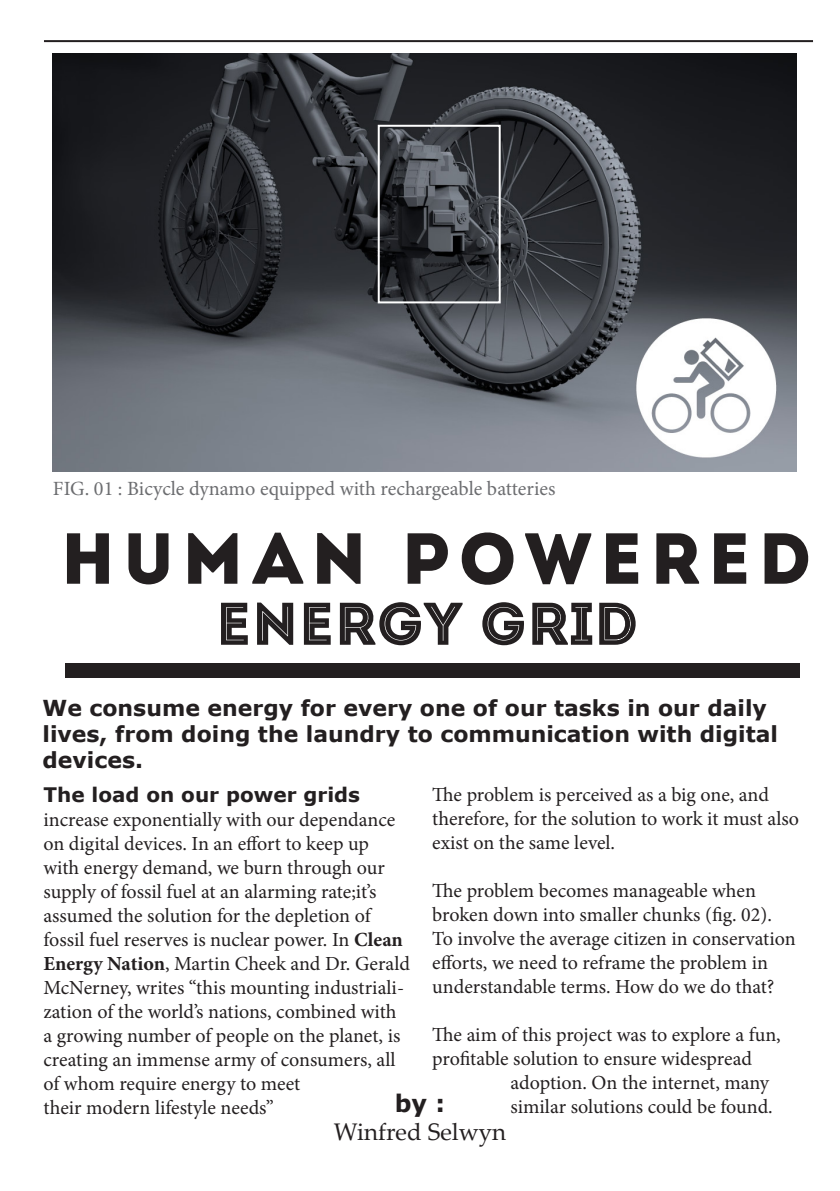
<style>
.page{position:relative;width:840px;height:1191px;background:#fff}
.page>*{position:absolute;margin:0;border:0;box-sizing:border-box;transform-origin:0 0}
.t1{font:72px "Intro";letter-spacing:.1em;color:#231f20}
.t2{font:60px "Intro Inline";color:#231f20}
.t3{font:24px "Palatino Linotype";color:#231f20}
.t4{font:700 24px "Verdana";color:#231f20}
.t5{font:700 22px/26.4px "Verdana";color:#231f20}
.t6{font:20.2px "Minion Pro";letter-spacing:-.005em;color:#6c6d70}
.t7{font:20px/24px "Minion Pro";color:#231f20}
.s1{font-family:"Verdana";font-weight:700}
.s2{font-weight:700}
</style>
<div class="page">
<img style="left:53px;top:54px;width:742px;height:417px">
<div style="left:65px;top:663px;width:734px;height:14px;background:#231f20"></div>
<hr style="left:44px;top:40px;width:768px;height:2px;background:#231f20">
<div style="left:377px;top:125px;width:123px;height:178px;border:2px solid #fff"></div>
<p class="t6" style="left:53px;top:475px;width:503px">FIG. 01 : Bicycle dynamo equipped with rechargeable batteries</p>
<p class="t1" style="left:60px;top:515px;width:752px">HUMAN POWERED</p>
<p class="t2" style="left:215px;top:588px;width:424px">ENERGY GRID</p>
<p class="t5" style="left:43px;top:694px;width:736px">We consume energy for every one of our tasks in our daily lives, from doing the laundry to communication with digital devices.</p>
<p class="t7" style="left:43px;top:783px;width:368px"><span class="s1">The load on our power grids </span>increase exponentially with our dependance on digital devices. In an effort to keep up<br>with energy demand, we burn through our supply of fossil fuel at an alarming rate;it’s assumed the solution for the depletion of fossil fuel reserves is nuclear power. In <span class="s2">Clean Energy Nation</span>, Martin Cheek and Dr. Gerald McNerney, writes “this mounting industriali&shy;zation of the world’s nations, combined with a growing number of people on the planet, is creating an immense army of consumers, all of whom require energy to meet<br>their modern lifestyle needs”</p>
<p class="t7" style="left:432px;top:782px;width:368px">The problem is perceived as a big one, and therefore, for the solution to work it must also exist on the same level.</p>
<p class="t7" style="left:432px;top:878px;width:365px">The problem becomes manageable when broken down into smaller chunks (fig. 02).<br>To involve the average citizen in conservation efforts, we need to reframe the problem in understandable terms. How do we do that?</p>
<p class="t7" style="left:432px;top:1022px;width:350px">The aim of this project was to explore a fun,</p>
<p class="t7" style="left:432px;top:1046px;width:321px">profitable solution to ensure widespread</p>
<p class="t7" style="left:510px;top:1070px;width:260px">adoption. On the internet, many</p>
<p class="t7" style="left:510px;top:1094px;width:264px">similar solutions could be found.</p>
<p class="t4" style="left:394px;top:1085px;width:52px">by :</p>
<p class="t3" style="left:333px;top:1115px;width:174px">Winfred Selwyn</p>
</div>
